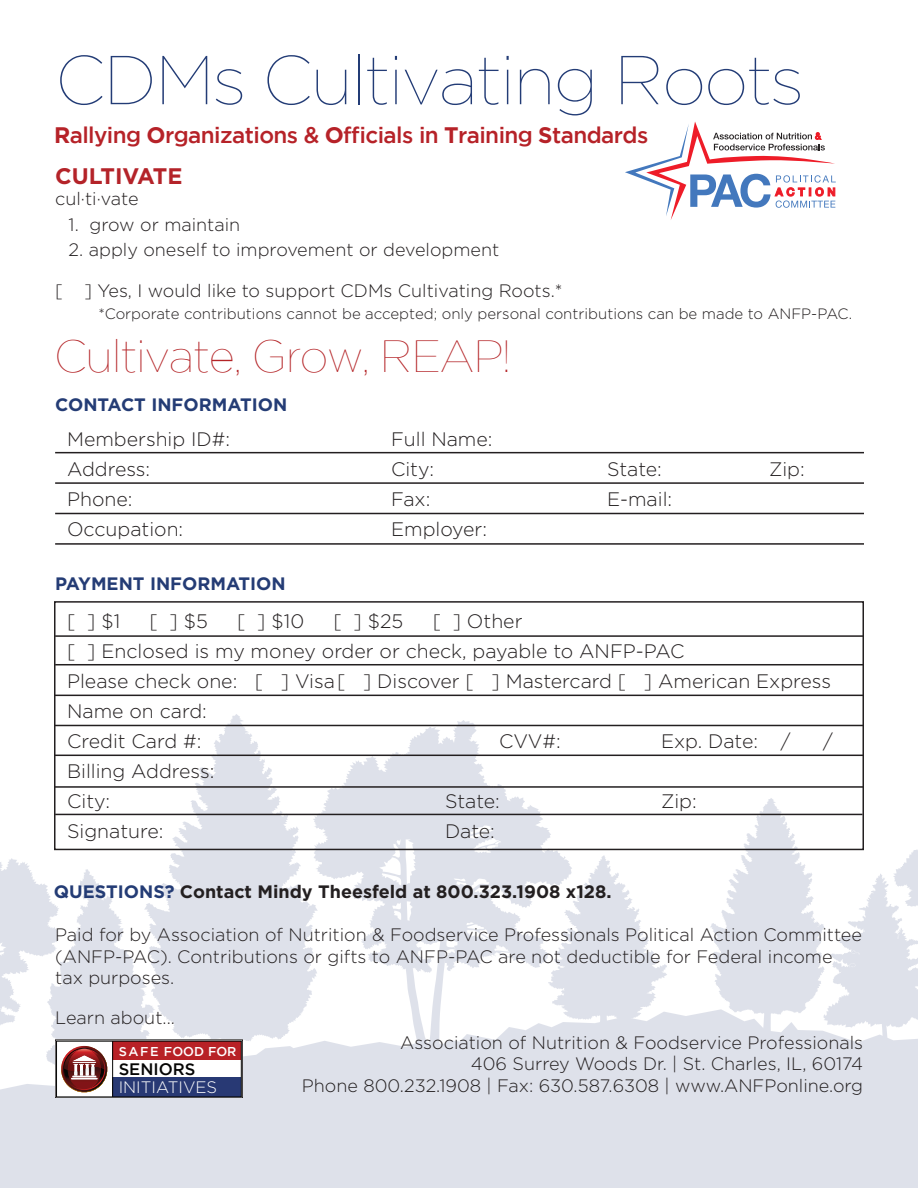
<style>
.page{position:relative;width:918px;height:1188px;background:#fff}
.page>*{position:absolute;margin:0;border:0;box-sizing:border-box;transform-origin:0 0}
.t1{font:100 69px "Gotham";letter-spacing:-.025em;color:#233c76}
.t2{font:100 45px "Gotham";letter-spacing:-.025em;color:#b42427}
.t3{font:500 22.5px "Gotham";letter-spacing:-.025em;color:#b62228}
.t4{font:700 22.5px "Gotham";color:#b42329}
.t5{font:300 19.5px/30px "Gotham";color:#231f20}
.t6{font:300 18px/21.6px "Gotham";color:#231f20;text-align:right}
.t7{font:700 18px "Gotham";color:#231f20}
.t8{font:700 18px "Gotham";color:#243c75}
.t9{font:300 16.65px "Gotham";color:#fff}
.t10{font:500 16.65px "Gotham";color:#050504}
.t11{font:300 15px "Gotham";color:#231f20}
.t12{font:500 12.75px "Gotham";color:#fff}
.s1{font-weight:700}
.s2{color:#243c75}
</style>
<div class="page">
<div style="left:0;top:1011px;width:918px;height:104px;background:#dee1ea"></div>
<svg style="left:313px;top:720px;width:259px;height:328px;fill:#dfe2ea"></svg>
<svg style="left:429px;top:942px;width:26px;height:106px"></svg>
<svg style="left:548px;top:855px;width:119px;height:173px"></svg>
<svg style="left:710px;top:798px;width:208px;height:260px"></svg>
<svg style="left:144px;top:714px;width:174px;height:328px;fill:#dee1ea"></svg>
<div style="left:0;top:1115px;width:918px;height:73px;background:#dee1ea"></div>
<svg style="left:625px;top:122px;width:211px;height:98px"></svg>
<div style="left:54px;top:601px;width:810px;height:249px;border:2px solid #231f20"></div>
<hr style="left:55px;top:635px;width:809px;height:2px;background:#231f20">
<hr style="left:55px;top:664px;width:809px;height:1px;background:#231f20">
<hr style="left:54px;top:695px;width:810px;height:1px;background:#231f20">
<hr style="left:54px;top:725px;width:810px;height:1px;background:#231f20">
<hr style="left:54px;top:755px;width:810px;height:1px;background:#231f20">
<hr style="left:54px;top:786px;width:809px;height:2px;background:#231f20">
<hr style="left:55px;top:513px;width:809px;height:1px;background:#231f20">
<hr style="left:55px;top:452px;width:809px;height:1px;background:#231f20">
<hr style="left:55px;top:482px;width:809px;height:2px;background:#231f20">
<hr style="left:55px;top:543px;width:809px;height:2px;background:#231f20">
<hr style="left:55px;top:814px;width:808px;height:1px;background:#231f20">
<div style="left:55px;top:1040px;width:188px;height:58px;background:#fff"></div>
<div style="left:55px;top:1040px;width:188px;height:58px;border:1px solid #231f20"></div>
<div style="left:113px;top:1078px;width:128px;height:19px;background:#283974"></div>
<div style="left:113px;top:1041px;width:128px;height:19px;background:#b82126"></div>
<svg style="left:0;top:829px;width:155px;height:266px"></svg>
<div style="left:56px;top:1041px;width:185px;height:56px;border:1px solid #050504"></div>
<hr style="left:112px;top:1041px;width:1px;height:56px;background:#050504">
<h1 class="t1" style="left:55px;top:43px;width:751px">CDMs Cultivating Roots</h1>
<p class="t3" style="left:54px;top:122px;width:596px"><span class="s1">R</span>allying <span class="s1">O</span>rganizations &amp; <span class="s1">O</span>fficials in <span class="s1">T</span>raining <span class="s1">S</span>tandards</p>
<p class="t4" style="left:55px;top:163px;width:129px">CULTIVATE</p>
<p class="t6" style="left:55px;top:188px;width:85px">cul·ti·vate</p>
<p class="t6" style="left:69px;top:214px;width:173px">1. grow or maintain</p>
<p class="t6" style="left:69px;top:239px;width:432px">2. apply oneself to improvement or development</p>
<p class="t6" style="left:55px;top:280px;width:509px">[ ] Yes, I would like to support CDMs Cultivating Roots.*</p>
<p class="t11" style="left:98px;top:305px;width:755px">*Corporate contributions cannot be accepted; only personal contributions can be made to ANFP-PAC.</p>
<h2 class="t2" style="left:54px;top:332px;width:459px">Cultivate, Grow, REAP!</h2>
<p class="t8" style="left:55px;top:394px;width:234px">CONTACT INFORMATION</p>
<p class="t5" style="left:67px;top:424px;width:165px">Membership ID#:</p>
<p class="t5" style="left:391px;top:424px;width:103px">Full Name:</p>
<p class="t5" style="left:67px;top:454px;width:85px">Address:</p>
<p class="t5" style="left:391px;top:454px;width:45px">City:</p>
<p class="t5" style="left:607px;top:454px;width:56px">State:</p>
<p class="t5" style="left:769px;top:454px;width:37px">Zip:</p>
<p class="t5" style="left:67px;top:484px;width:67px">Phone:</p>
<p class="t5" style="left:391px;top:484px;width:41px">Fax:</p>
<p class="t5" style="left:607px;top:484px;width:67px">E-mail:</p>
<p class="t5" style="left:67px;top:514px;width:118px">Occupation:</p>
<p class="t5" style="left:391px;top:514px;width:97px">Employer:</p>
<p class="t8" style="left:55px;top:573px;width:232px">PAYMENT INFORMATION</p>
<p class="t5" style="left:67px;top:606px;width:55px">[ ] $1</p>
<p class="t5" style="left:150px;top:606px;width:60px">[ ] $5</p>
<p class="t5" style="left:237px;top:606px;width:69px">[ ] $10</p>
<p class="t5" style="left:333px;top:606px;width:71px">[ ] $25</p>
<p class="t5" style="left:67px;top:606px;width:766px;text-indent:366px">[ ] Other<br>[ ] Enclosed is my money order or check, payable to ANFP-PAC<br>Please check one: [ ] Visa[ ] Discover [ ] Mastercard [ ] American Express<br>Name on card:<br>Credit Card #:</p>
<p class="t5" style="left:499px;top:726px;width:63px">CVV#:</p>
<p class="t5" style="left:661px;top:726px;width:131px">Exp. Date: /</p>
<p class="t5" style="left:823px;top:726px;width:11px">/</p>
<p class="t5" style="left:67px;top:756px;width:149px">Billing Address:<br>City:</p>
<p class="t5" style="left:445px;top:786px;width:56px">State:</p>
<p class="t5" style="left:661px;top:786px;width:37px">Zip:</p>
<p class="t5" style="left:67px;top:816px;width:98px">Signature:</p>
<p class="t5" style="left:445px;top:816px;width:51px">Date:</p>
<p class="t7" style="left:54px;top:882px;width:559px"><span class="s2">QUESTIONS?</span> Contact Mindy Theesfeld at 800.323.1908 x128.</p>
<p class="t6" style="left:55px;top:924px;width:808px;text-align:left">Paid for by Association of Nutrition &amp; Foodservice Professionals Political Action Committee (ANFP-PAC). Contributions or gifts to ANFP-PAC are not deductible for Federal income tax purposes.</p>
<p class="t6" style="left:55px;top:1006px;width:121px">Learn about...</p>
<p class="t12" style="left:119px;top:1045px;width:119px">SAFE FOOD FOR</p>
<p class="t10" style="left:119px;top:1059px;width:78px">SENIORS</p>
<p class="t9" style="left:119px;top:1078px;width:100px">INITIATIVES</p>
<p class="t6" style="left:302px;top:1031px;width:563px">Association of Nutrition &amp; Foodservice Professionals<br>406 Surrey Woods Dr. | St. Charles, IL, 60174<br>Phone 800.232.1908 | Fax: 630.587.6308 | www.ANFPonline.org</p>
</div>
